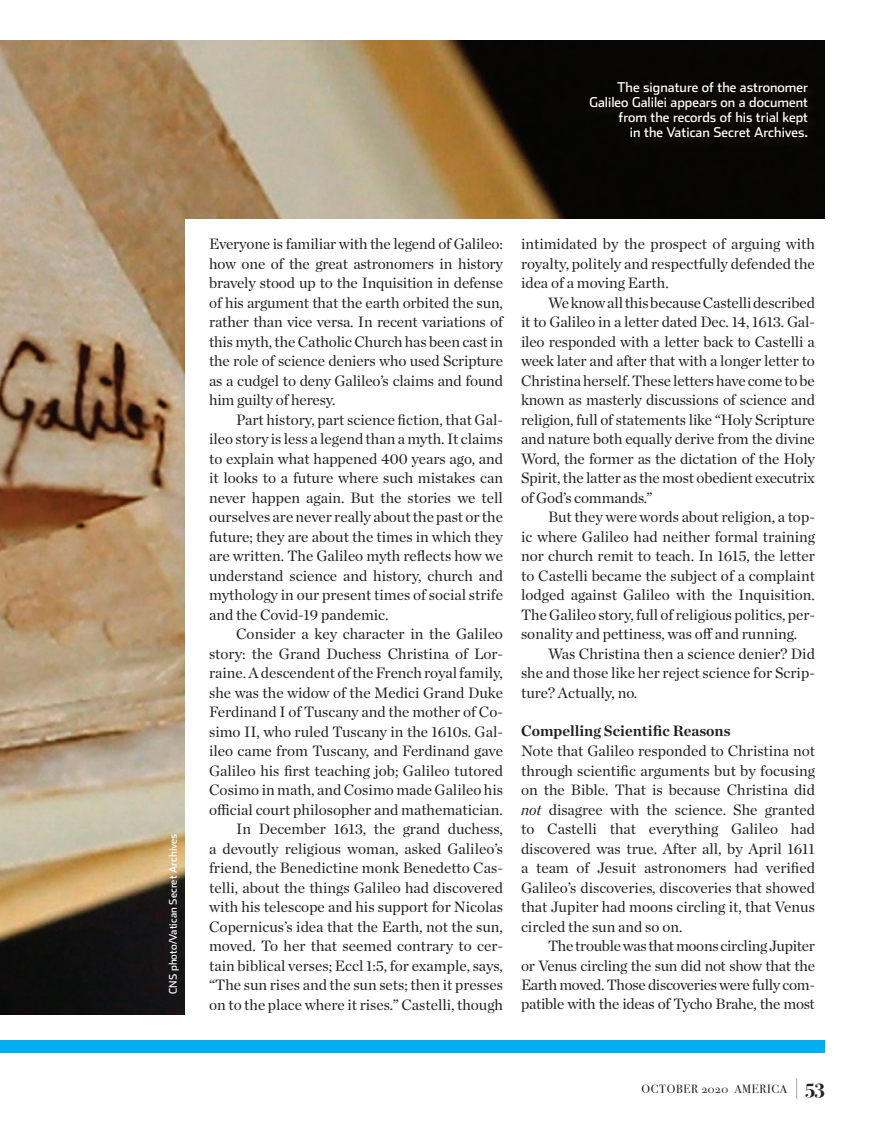
<style>
.page{position:relative;width:878px;height:1134px;background:#fff}
.page>*{position:absolute;margin:0;border:0;box-sizing:border-box;transform-origin:0 0}
.t1{font:15.3px/19.5px "Chronicle Deck";color:#231f20;text-align:justify}
.t2{font:700 15.3px "Chronicle Deck";color:#231f20}
.t3{font:13.5px/15px "Stainless";color:#fff;text-align:right}
.t4{font:12px "Bodoni Svty Two OSITCTT";letter-spacing:.05em;color:#231f20}
.t5{font:10.5px "Stainless";color:#fff}
.s1{font-style:italic}
.s2{font-family:"Stainless";font-weight:100;font-size:20.7px}
.s3{font-weight:700;font-size:21px}
</style>
<div class="page">
<img style="left:0;top:41px;width:824px;height:974px">
<div style="left:186px;top:219px;width:647px;height:827px;background:#fff"></div>
<div style="left:587px;top:79px;width:232px;height:70px;background:#0a0807"></div>
<div style="left:0;top:1041px;width:824px;height:12px;background:#00aeef"></div>
<p class="t3" style="left:589px;top:79px;width:220px">The signature of the astronomer Galileo Galilei appears on a document from the records of his trial kept<br>in the Vatican Secret Archives.</p>
<p class="t5" style="left:167px;top:994px;width:162px;rotate:-90deg">CNS photo/Vatican Secret Archives</p>
<p class="t1" style="left:209px;top:233px;width:295px">Everyone is familiar with the legend of Galileo: how one of the great astronomers in history bravely stood up to the Inquisition in defense of his argument that the earth orbited the sun, rather than vice versa. In recent variations of this myth, the Catholic Church has been cast in the role of science deniers who used Scripture as a cudgel to deny Galileo’s claims and found him guilty of heresy.</p>
<p class="t1" style="left:209px;top:409px;width:295px;text-indent:27px">Part history, part science fiction, that Gal&shy;ileo story is less a legend than a myth. It claims to explain what happened 400 years ago, and it looks to a future where such mistakes can never happen again. But the stories we tell ourselves are never really about the past or the future; they are about the times in which they are written. The Galileo myth reflects how we understand science and history, church and mythology in our present times of social strife and the Covid-19 pandemic.</p>
<p class="t1" style="left:209px;top:623px;width:295px;text-align:right">Consider a key character in the Galileo story: the Grand Duchess Christina of Lor&shy;raine. A descendent of the French royal family, she was the widow of the Medici Grand Duke Ferdinand I of Tuscany and the mother of Co&shy;simo II, who ruled Tuscany in the 1610s. Gal&shy;ileo came from Tuscany, and Ferdinand gave Galileo his first teaching job; Galileo tutored Cosimo in math, and Cosimo made Galileo his official court philosopher and mathematician.<br>In December 1613, the grand duchess,<br>a devoutly religious woman, asked Galileo’s friend, the Benedictine monk Benedetto Cas&shy;telli, about the things Galileo had discovered with his telescope and his support for Nicolas Copernicus’s idea that the Earth, not the sun, moved. To her that seemed contrary to cer&shy;tain biblical verses; Eccl 1:5, for example, says, “The sun rises and the sun sets; then it presses on to the place where it rises.” Castelli, though</p>
<p class="t1" style="left:521px;top:233px;width:295px">intimidated by the prospect of arguing with royalty, politely and respectfully defended the idea of a moving Earth.</p>
<p class="t1" style="left:521px;top:292px;width:295px;text-indent:27px">We know all this because Castelli described it to Galileo in a letter dated Dec. 14, 1613. Gal&shy;ileo responded with a letter back to Castelli a week later and after that with a longer letter to Christina herself. These letters have come to be known as masterly discussions of science and religion, full of statements like “Holy Scripture and nature both equally derive from the divine Word, the former as the dictation of the Holy Spirit, the latter as the most obedient executrix of God’s commands.”</p>
<p class="t1" style="left:521px;top:506px;width:295px;text-indent:27px">But they were words about religion, a top&shy;ic where Galileo had neither formal training nor church remit to teach. In 1615, the letter to Castelli became the subject of a complaint lodged against Galileo with the Inquisition.<br>The Galileo story, full of religious politics, per&shy;sonality and pettiness, was off and running.</p>
<p class="t1" style="left:521px;top:643px;width:295px;text-indent:27px">Was Christina then a science denier? Did she and those like her reject science for Scrip&shy;ture? Actually, no.</p>
<p class="t2" style="left:521px;top:719px;width:211px">Compelling Scientific Reasons</p>
<p class="t1" style="left:521px;top:740px;width:295px">Note that Galileo responded to Christina not through scientific arguments but by focusing on the Bible. That is because Christina did <span class="s1">not</span> disagree with the science. She granted to Castelli that everything Galileo had discovered was true. After all, by April 1611 a team of Jesuit astronomers had verified Galileo’s discoveries, discoveries that showed that Jupiter had moons circling it, that Venus circled the sun and so on.</p>
<p class="t1" style="left:521px;top:935px;width:295px;text-indent:27px">The trouble was that moons circling Jupiter or Venus circling the sun did not show that the Earth moved. Those discoveries were fully com&shy;patible with the ideas of Tycho Brahe, the most</p>
<p class="t4" style="left:641px;top:1082px;width:185px">OCTOBER 2020 AMERICA <span class="s2">|</span> <span class="s3">53</span></p>
</div>
